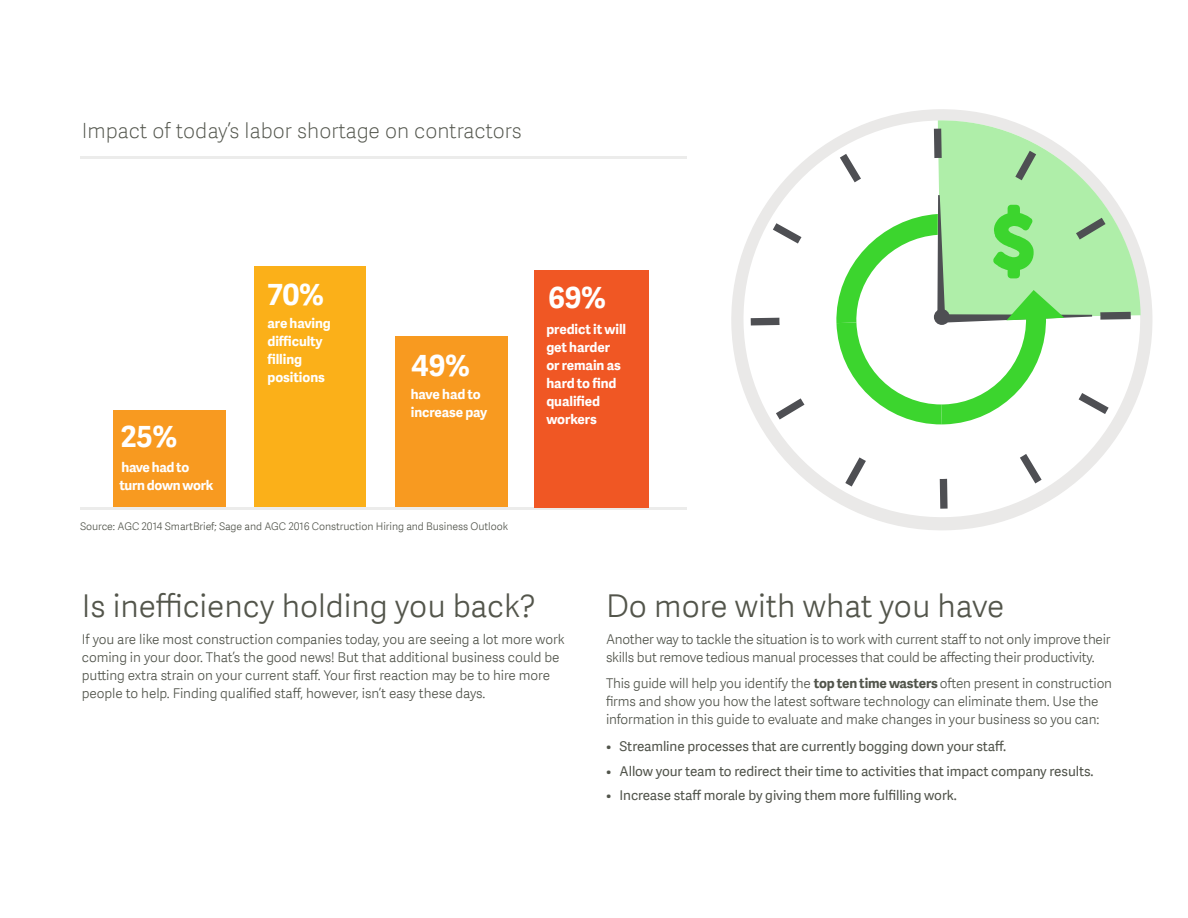
<style>
.page{position:relative;width:1188px;height:918px;background:#fff}
.page>*{position:absolute;margin:0;border:0;box-sizing:border-box;transform-origin:0 0}
.t1{font:31.5px "Adelle Sans SAGE Lt";color:#53554b}
.t2{font:700 29.25px "Adelle Sans SAGE";letter-spacing:-.005em;color:#fff}
.t3{font:21px "Adelle Sans SAGE Th";color:#51544b}
.t4{font:13.5px/18px "Adelle Sans SAGE Lt";letter-spacing:-.01em;color:#51544b}
.t5{font:13.5px "Adelle Sans SAGE";letter-spacing:-.005em;color:#51544b}
.t6{font:700 13.5px/18px "Adelle Sans SAGE";letter-spacing:-.005em;color:#fff}
.t7{font:10.5px "Adelle Sans SAGE Lt";letter-spacing:-.005em;color:#51544b}
.s1{font-family:"Adelle Sans SAGE";font-weight:700}
</style>
<div class="page">
<hr style="left:81px;top:508px;width:606px;height:2px;background:#ececeb">
<hr style="left:81px;top:156px;width:606px;height:3px;background:#ececeb">
<div style="left:113px;top:411px;width:112px;height:96px;background:#f89a20"></div>
<div style="left:254px;top:267px;width:111px;height:240px;background:#fbb019"></div>
<div style="left:395px;top:336px;width:113px;height:171px;background:#f89a20"></div>
<div style="left:535px;top:270px;width:114px;height:237px;background:#f05724"></div>
<svg style="left:731px;top:109px;width:422px;height:421px"></svg>
<svg style="left:742px;top:119px;width:400px;height:400px"></svg>
<svg style="left:751px;top:318px;width:29px;height:7px"></svg>
<svg style="left:776px;top:398px;width:28px;height:22px"></svg>
<svg style="left:845px;top:457px;width:21px;height:30px"></svg>
<svg style="left:940px;top:479px;width:8px;height:30px"></svg>
<svg style="left:1020px;top:454px;width:22px;height:29px"></svg>
<svg style="left:773px;top:223px;width:28px;height:21px"></svg>
<svg style="left:835px;top:119px;width:306px;height:306px"></svg>
<h3 class="t3" style="left:82px;top:116px;width:442px">Impact of today’s labor shortage on contractors</h3>
<h2 class="t2" style="left:121px;top:415px;width:58px">25%</h2>
<p class="t6" style="left:119px;top:457px;width:96px">have had to turn down work</p>
<h2 class="t2" style="left:268px;top:273px;width:58px">70%</h2>
<h2 class="t2" style="left:548px;top:276px;width:59px">69%</h2>
<p class="t6" style="left:267px;top:313px;width:65px">are having difficulty filling positions</p>
<h2 class="t2" style="left:411px;top:345px;width:60px">49%</h2>
<p class="t6" style="left:411px;top:385px;width:78px">have had to increase pay</p>
<p class="t6" style="left:546px;top:320px;width:81px">predict it will get harder or remain as hard to find qualified workers</p>
<p class="t7" style="left:80px;top:519px;width:430px">Source: AGC 2014 SmartBrief; Sage and AGC 2016 Construction Hiring and Business Outlook</p>
<h1 class="t1" style="left:82px;top:584px;width:456px">Is inefficiency holding you back?</h1>
<p class="t4" style="left:82px;top:630px;width:484px">If you are like most construction companies today, you are seeing a lot more work coming in your door. That’s the good news! But that additional business could be putting extra strain on your current staff. Your first reaction may be to hire more people to help. Finding qualified staff, however, isn’t easy these days.</p>
<h1 class="t1" style="left:606px;top:584px;width:400px">Do more with what you have</h1>
<p class="t4" style="left:606px;top:630px;width:506px">Another way to tackle the situation is to work with current staff to not only improve their skills but remove tedious manual processes that could be affecting their productivity.</p>
<p class="t4" style="left:606px;top:674px;width:508px">This guide will help you identify the <span class="s1">top ten time wasters</span> often present in construction firms and show you how the latest software technology can eliminate them. Use the information in this guide to evaluate and make changes in your business so you can:</p>
<p class="t5" style="left:606px;top:737px;width:402px">• Streamline processes that are currently bogging down your staff.</p>
<p class="t5" style="left:606px;top:761px;width:489px">• Allow your team to redirect their time to activities that impact company results.</p>
<p class="t5" style="left:606px;top:786px;width:353px">• Increase staff morale by giving them more fulfilling work.</p>
</div>
